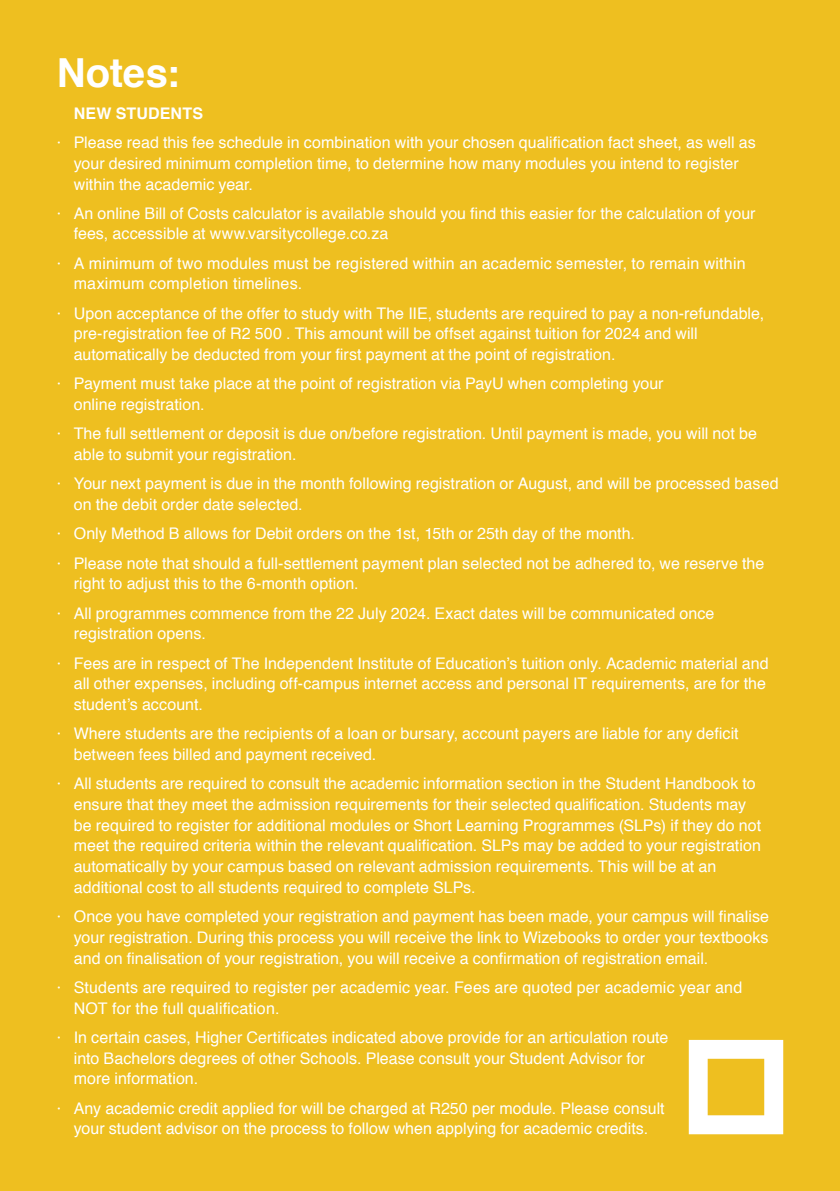
<style>
.page{position:relative;width:840px;height:1191px;background:#fff}
.page>*{position:absolute;margin:0;border:0;box-sizing:border-box;transform-origin:0 0}
.t1{font:700 40px "Helvetica";color:#fff}
.t2{font:16px/20.8px "Helvetica";letter-spacing:.005em;color:#fff}
.t3{font:700 16px "Helvetica";letter-spacing:.01em;color:#fff}
</style>
<div class="page">
<div style="left:0;top:0;width:839px;height:1191px;background:#eebf20"></div>
<svg style="left:688px;top:1040px;width:94px;height:94px"></svg>
<p class="t1" style="left:57px;top:40px;width:125px">Notes:</p>
<p class="t3" style="left:74px;top:100px;width:131px">NEW STUDENTS</p>
<p class="t2" style="left:74px;top:132px;width:683px;text-indent:-17px">· Please read this fee schedule in combination with your chosen qualification fact sheet, as well as your desired minimum completion time, to determine how many modules you intend to register within the academic year.</p>
<p class="t2" style="left:74px;top:203px;width:682px;text-indent:-17px">· An online Bill of Costs calculator is available should you find this easier for the calculation of your fees, accessible at www.varsitycollege.co.za</p>
<p class="t2" style="left:74px;top:253px;width:673px;text-indent:-17px">· A minimum of two modules must be registered within an academic semester, to remain within maximum completion timelines.</p>
<p class="t2" style="left:74px;top:303px;width:691px;text-indent:-17px">· Upon acceptance of the offer to study with The IIE, students are required to pay a non-refundable, pre-registration fee of R2 500 . This amount will be offset against tuition for 2024 and will automatically be deducted from your first payment at the point of registration.</p>
<p class="t2" style="left:74px;top:374px;width:591px;text-indent:-17px">· Payment must take place at the point of registration via PayU when completing your online registration.</p>
<p class="t2" style="left:74px;top:424px;width:684px;text-indent:-17px">· The full settlement or deposit is due on/before registration. Until payment is made, you will not be able to submit your registration.</p>
<p class="t2" style="left:74px;top:474px;width:706px;text-indent:-17px">· Your next payment is due in the month following registration or August, and will be processed based on the debit order date selected.</p>
<p class="t2" style="left:57px;top:524px;width:579px">· Only Method B allows for Debit orders on the 1st, 15th or 25th day of the month.</p>
<p class="t2" style="left:74px;top:553px;width:691px;text-indent:-17px">· Please note that should a full-settlement payment plan selected not be adhered to, we reserve the right to adjust this to the 6-month option.</p>
<p class="t2" style="left:74px;top:603px;width:641px;text-indent:-17px">· All programmes commence from the 22 July 2024. Exact dates will be communicated once registration opens.</p>
<p class="t2" style="left:74px;top:653px;width:696px;text-indent:-17px">· Fees are in respect of The Independent Institute of Education’s tuition only. Academic material and all other expenses, including off-campus internet access and personal IT requirements, are for the student’s account.</p>
<p class="t2" style="left:74px;top:723px;width:666px;text-indent:-17px">· Where students are the recipients of a loan or bursary, account payers are liable for any deficit between fees billed and payment received.</p>
<p class="t2" style="left:74px;top:773px;width:688px;text-indent:-17px">· All students are required to consult the academic information section in the Student Handbook to ensure that they meet the admission requirements for their selected qualification. Students may be required to register for additional modules or Short Learning Programmes (SLPs) if they do not meet the required criteria within the relevant qualification. SLPs may be added to your registration automatically by your campus based on relevant admission requirements. This will be at an additional cost to all students required to complete SLPs.</p>
<p class="t2" style="left:74px;top:906px;width:696px;text-align:justify;text-indent:-17px">· Once you have completed your registration and payment has been made, your campus will finalise your registration. During this process you will receive the link to Wizebooks to order your textbooks and on finalisation of your registration, you will receive a confirmation of registration email.</p>
<p class="t2" style="left:74px;top:977px;width:669px;text-indent:-17px">· Students are required to register per academic year. Fees are quoted per academic year and<br>NOT for the full qualification.</p>
<p class="t2" style="left:74px;top:1027px;width:596px;text-indent:-17px">· In certain cases, Higher Certificates indicated above provide for an articulation route into Bachelors degrees of other Schools. Please consult your Student Advisor for more information.</p>
<p class="t2" style="left:57px;top:1098px;width:609px;text-align:center">· Any academic credit applied for will be charged at R250 per module. Please consult your student advisor on the process to follow when applying for academic credits.</p>
</div>
